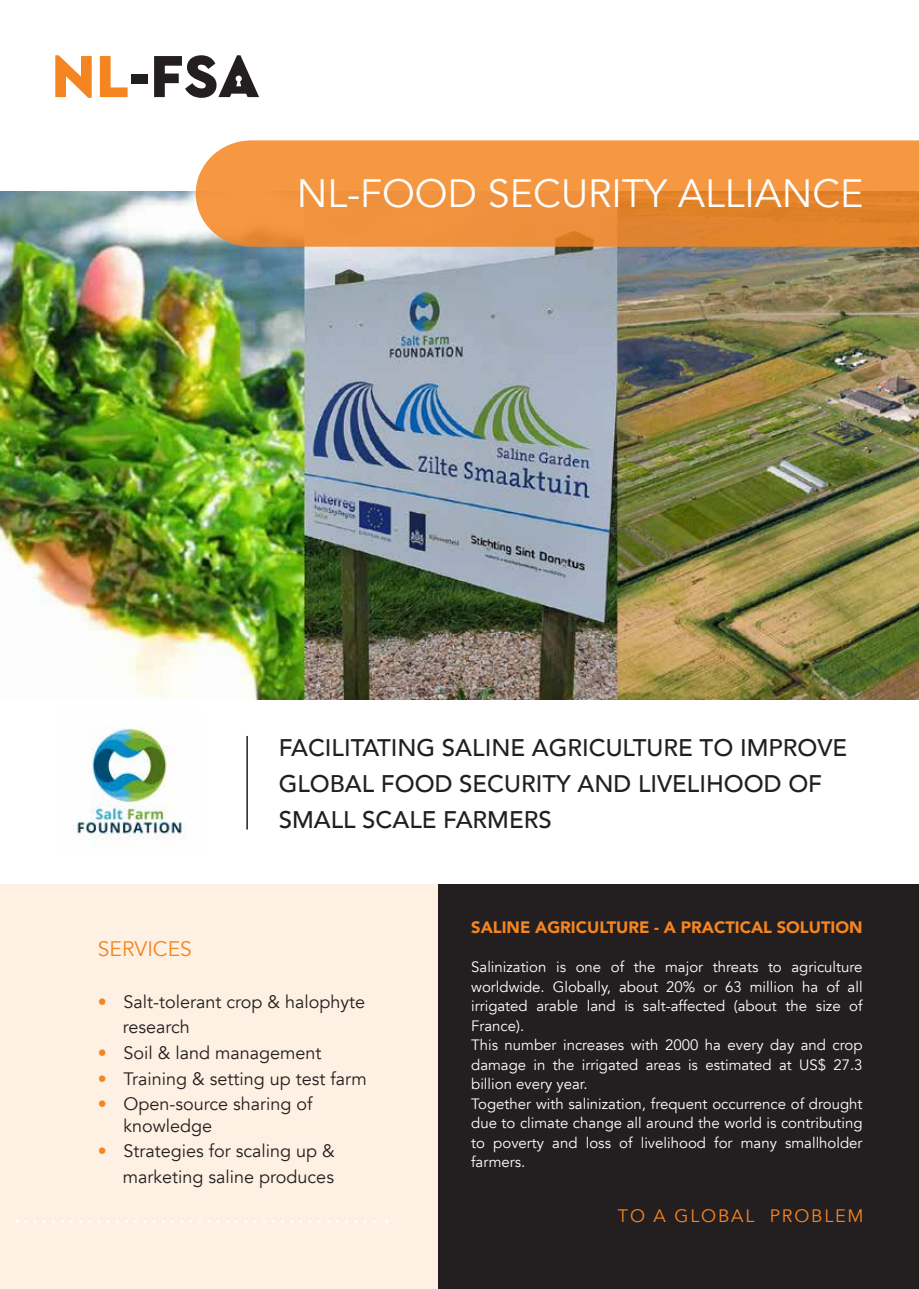
<style>
.page{position:relative;width:919px;height:1289px;background:#fff}
.page>*{position:absolute;margin:0;border:0;box-sizing:border-box;transform-origin:0 0}
.t1{font:39.45px "Avenir";color:#fff}
.t2{font:500 24px/36px "Avenir";color:#231f20}
.t3{font:21px "Avenir";color:#f58520}
.t4{font:18px/25.5px "Avenir";color:#231f20}
.t5{font:18px "Avenir";letter-spacing:.1em;color:#f58520}
.t6{font:900 16.5px "Avenir";color:#f58520}
.t7{font:15px/19.5px "Avenir";color:#fff}
.s1{color:#f58520}
</style>
<div class="page">
<img style="left:0;top:192px;width:918px;height:507px">
<div style="left:0;top:884px;width:440px;height:404px;background:#fef0e2"></div>
<div style="left:438px;top:884px;width:480px;height:404px;background:#231f20"></div>
<svg style="left:196px;top:140px;width:722px;height:107px;background:#ef9441"></svg>
<svg style="left:26px;top:1220px;width:361px;height:2px"></svg>
<svg style="left:55px;top:55px;width:37px;height:43px"></svg>
<svg style="left:100px;top:56px;width:28px;height:41px"></svg>
<svg style="left:154px;top:55px;width:105px;height:43px"></svg>
<div style="left:131px;top:74px;width:17px;height:9px;background:#231f20"></div>
<hr style="left:246px;top:736px;width:2px;height:93px;background:#231f20">
<img style="left:73px;top:727px;width:112px;height:113px">
<h1 class="t1" style="left:297px;top:169px;width:568px">NL-FOOD SECURITY ALLIANCE</h1>
<h2 class="t2" style="left:279px;top:728px;width:570px">FACILITATING SALINE AGRICULTURE TO IMPROVE<br>GLOBAL FOOD SECURITY AND LIVELIHOOD OF<br>SMALL SCALE FARMERS</h2>
<h3 class="t3" style="left:98px;top:935px;width:95px">SERVICES</h3>
<p class="t4" style="left:123px;top:989px;width:244px;text-indent:-25px"><span class="s1">•</span> Salt-tolerant crop &amp; halophyte research</p>
<p class="t4" style="left:98px;top:1040px;width:225px"><span class="s1">•</span> Soil &amp; land management</p>
<p class="t4" style="left:98px;top:1065px;width:270px"><span class="s1">•</span> Training &amp; setting up test farm</p>
<p class="t4" style="left:123px;top:1093px;width:191px;line-height:21.6px;text-indent:-26px"><span class="s1">•</span> Open-source sharing of knowledge</p>
<p class="t4" style="left:98px;top:1138px;width:238px;text-align:right"><span class="s1">•</span> Strategies for scaling up &amp; marketing saline produces</p>
<p class="t6" style="left:471px;top:913px;width:393px">SALINE AGRICULTURE - A PRACTICAL SOLUTION</p>
<p class="t7" style="left:471px;top:957px;width:393px">Salinization is one of the major threats to agriculture worldwide. Globally, about 20% or 63 million ha of all irrigated arable land is salt-affected (about the size of France).<br>This number increases with 2000 ha every day and crop damage in the irrigated areas is estimated at US$ 27.3 billion every year.<br>Together with salinization, frequent occurrence of drought due to climate change all around the world is contributing to poverty and loss of livelihood for many smallholder farmers.</p>
<p class="t5" style="left:617px;top:1205px;width:247px">TO A GLOBAL PROBLEM</p>
</div>
